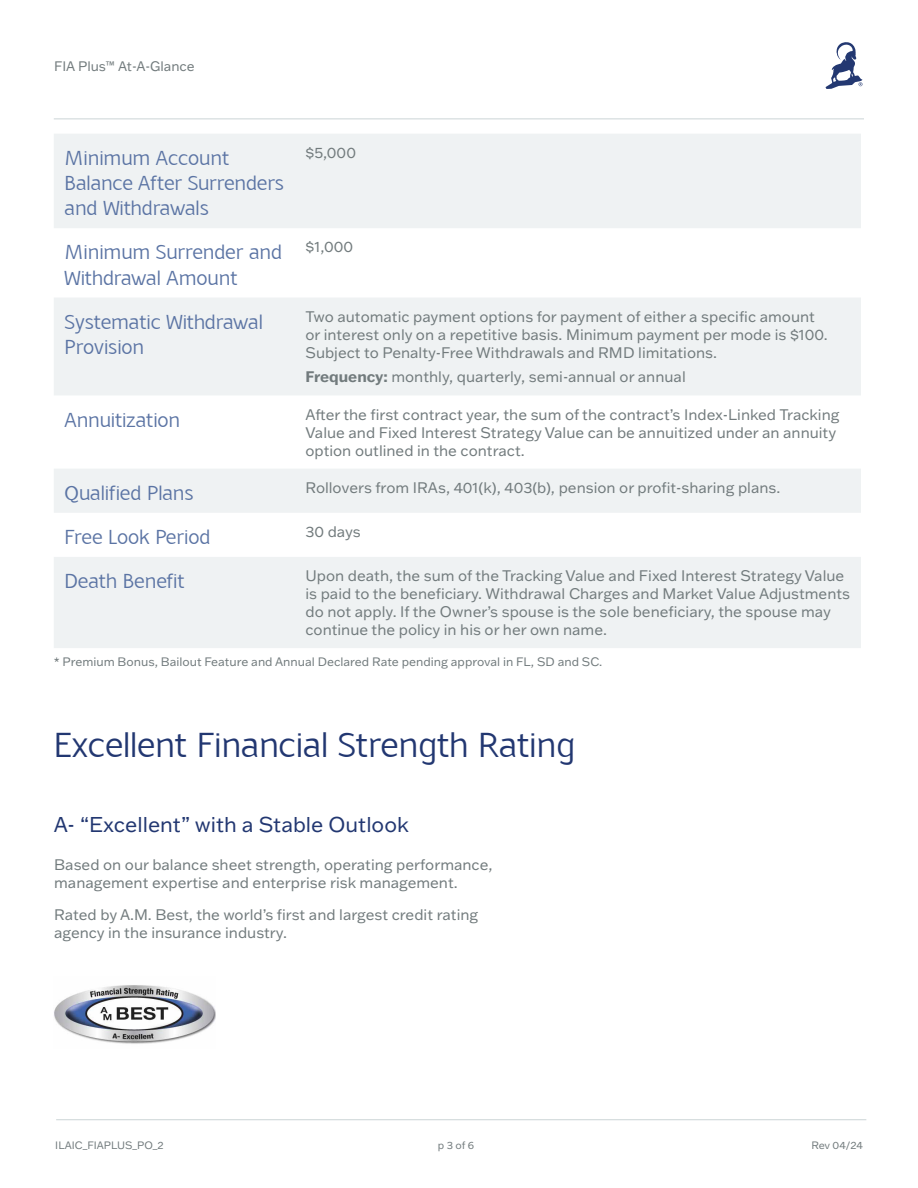
<style>
.page{position:relative;width:918px;height:1188px;background:#fff}
.page>*{position:absolute;margin:0;border:0;box-sizing:border-box;transform-origin:0 0}
.t1{font:36px "Latinaires";color:#223771}
.t2{font:21px/25.2px "Latinaires";color:#5b74a4}
.t3{font:21px "Franklin Gothic ATF";color:#223771}
.t4{font:15px/18px "Franklin Gothic ATF";color:#727b7d}
.t5{font:13.5px "Franklin Gothic ATF";color:#727b7d}
.t6{font:12px "Franklin Gothic ATF";color:#727b7d}
.t7{font:10.5px "Franklin Gothic ATF";color:#727b7d}
.s1{font-weight:700}
</style>
<div class="page">
<img style="left:54px;top:985px;width:162px;height:59px">
<hr style="left:54px;top:118px;width:810px;height:1px;background:#cbd4d6">
<svg style="left:54px;top:134px;width:807px;height:514px;fill:#eff2f3"></svg>
<hr style="left:56px;top:1119px;width:810px;height:1px;background:#cbd4d6">
<svg style="left:826px;top:42px;width:37px;height:47px"></svg>
<p class="t5" style="left:54px;top:57px;width:142px">FIA Plus™ At-A-Glance</p>
<h2 class="t2" style="left:65px;top:146px;width:221px">Minimum Account<br>Balance After Surrenders and Withdrawals</h2>
<p class="t4" style="left:306px;top:143px;width:52px">$5,000</p>
<h2 class="t2" style="left:65px;top:240px;width:219px">Minimum Surrender and<br>Withdrawal Amount</h2>
<p class="t4" style="left:306px;top:238px;width:49px">$1,000</p>
<h2 class="t2" style="left:65px;top:309px;width:200px">Systematic Withdrawal<br>Provision</h2>
<p class="t4" style="left:306px;top:307px;width:524px">Two automatic payment options for payment of either a specific amount or interest only on a repetitive basis. Minimum payment per mode is $100.<br>Subject to Penalty-Free Withdrawals and RMD limitations.</p>
<p class="t4" style="left:306px;top:368px;width:382px"><span class="s1">Frequency:</span> monthly, quarterly, semi-annual or annual</p>
<h2 class="t2" style="left:65px;top:407px;width:117px">Annuitization</h2>
<p class="t4" style="left:306px;top:405px;width:535px">After the first contract year, the sum of the contract’s Index-Linked Tracking<br>Value and Fixed Interest Strategy Value can be annuitized under an annuity option outlined in the contract.</p>
<h2 class="t2" style="left:65px;top:481px;width:130px">Qualified Plans</h2>
<p class="t4" style="left:306px;top:478px;width:476px">Rollovers from IRAs, 401(k), 403(b), pension or profit-sharing plans.</p>
<h2 class="t2" style="left:65px;top:525px;width:148px">Free Look Period</h2>
<p class="t4" style="left:306px;top:522px;width:57px">30 days</p>
<h2 class="t2" style="left:65px;top:569px;width:122px">Death Benefit</h2>
<p class="t4" style="left:306px;top:566px;width:546px">Upon death, the sum of the Tracking Value and Fixed Interest Strategy Value is paid to the beneficiary. Withdrawal Charges and Market Value Adjustments do not apply. If the Owner’s spouse is the sole beneficiary, the spouse may continue the policy in his or her own name.</p>
<p class="t6" style="left:54px;top:653px;width:550px">* Premium Bonus, Bailout Feature and Annual Declared Rate pending approval in FL, SD and SC.</p>
<h1 class="t1" style="left:54px;top:726px;width:523px">Excellent Financial Strength Rating</h1>
<h2 class="t3" style="left:54px;top:810px;width:357px">A- “Excellent” with a Stable Outlook</h2>
<p class="t4" style="left:54px;top:855px;width:440px">Based on our balance sheet strength, operating performance, management expertise and enterprise risk management.</p>
<p class="t4" style="left:54px;top:905px;width:426px">Rated by A.M. Best, the world’s first and largest credit rating agency in the insurance industry.</p>
<p class="t7" style="left:55px;top:1138px;width:110px">ILAIC_FIAPLUS_PO_2</p>
<p class="t7" style="left:438px;top:1138px;width:38px">p 3 of 6</p>
<p class="t7" style="left:811px;top:1138px;width:53px">Rev 04/24</p>
</div>
